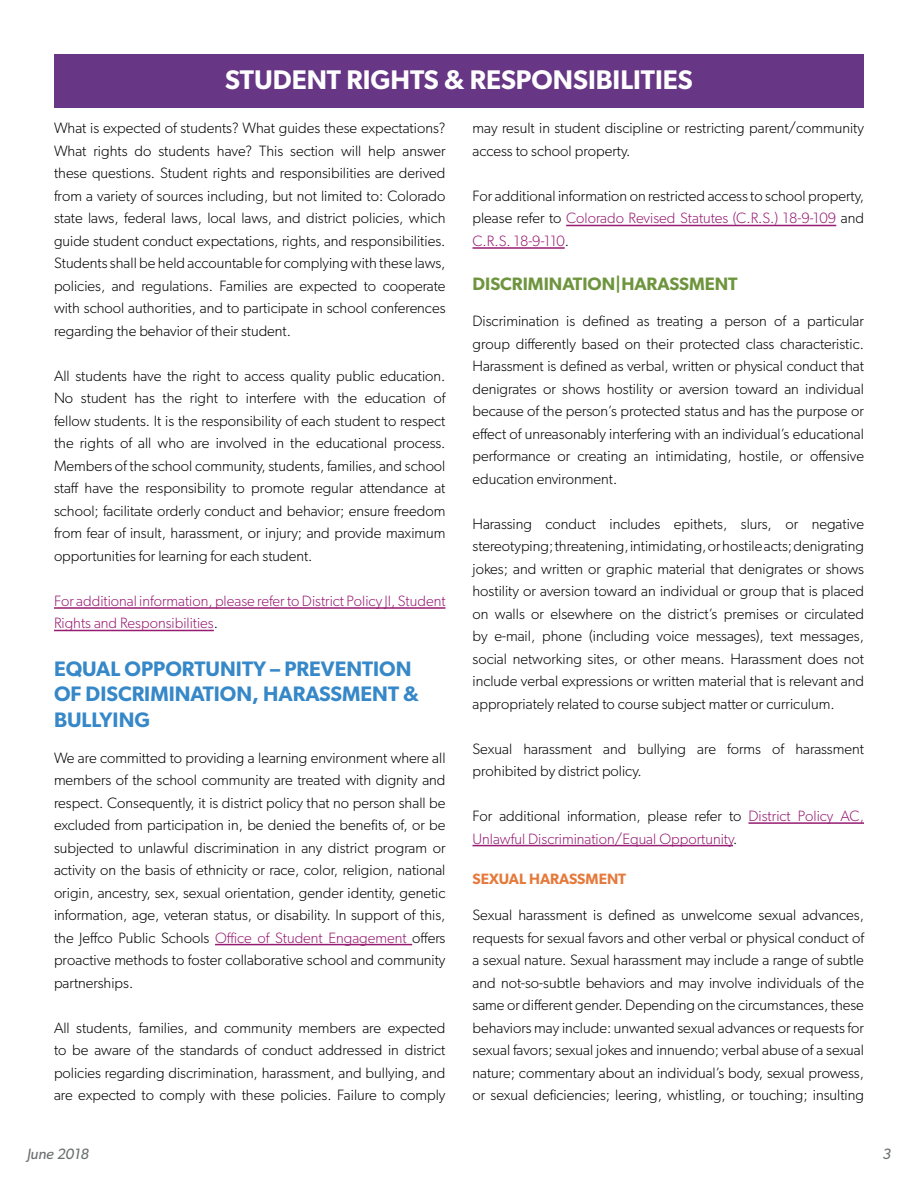
<style>
.page{position:relative;width:918px;height:1188px;background:#fff}
.page>*{position:absolute;margin:0;border:0;box-sizing:border-box;transform-origin:0 0}
.t1{font:600 27px "Gibson";color:#fff}
.t2{font:600 21px/25.2px "Gibson";color:#3688c8}
.t3{font:600 18px "Gibson";color:#6e953e}
.t4{font:300 15px/22.5px "Gibson";color:#000;text-align:justify}
.t5{font:300 15px/22.5px "Gibson";color:#971b72}
.t6{font:600 15px "Gibson";color:#e57a3c}
.t7{font:italic 15px "Gibson";color:#6b6f70}
.s1{color:#000}
.s2{color:#971b72}
</style>
<div class="page">
<hr style="left:54px;top:607px;width:392px;height:2px;background:#971b72">
<hr style="left:54px;top:630px;width:160px;height:1px;background:#971b72">
<hr style="left:215px;top:944px;width:197px;height:1px;background:#971b72">
<hr style="left:566px;top:225px;width:270px;height:1px;background:#971b72">
<hr style="left:472px;top:247px;width:93px;height:2px;background:#971b72">
<hr style="left:748px;top:822px;width:116px;height:2px;background:#971b72">
<hr style="left:472px;top:845px;width:261px;height:1px;background:#971b72">
<div style="left:54px;top:54px;width:810px;height:54px;background:#673785"></div>
<h1 class="t1" style="left:225px;top:64px;width:469px">STUDENT RIGHTS &amp; RESPONSIBILITIES</h1>
<p class="t4" style="left:54px;top:117px;width:393px">What is expected of students? What guides these expectations?<br>What rights do students have? This section will help answer these questions. Student rights and responsibilities are derived from a variety of sources including, but not limited to: Colorado state laws, federal laws, local laws, and district policies, which guide student conduct expectations, rights, and responsibilities.<br>Students shall be held accountable for complying with these laws, policies, and regulations. Families are expected to cooperate with school authorities, and to participate in school conferences regarding the behavior of their student.</p>
<p class="t4" style="left:54px;top:364px;width:393px">All students have the right to access quality public education.<br>No student has the right to interfere with the education of fellow students. It is the responsibility of each student to respect the rights of all who are involved in the educational process.<br>Members of the school community, students, families, and school staff have the responsibility to promote regular attendance at school; facilitate orderly conduct and behavior; ensure freedom from fear of insult, harassment, or injury; and provide maximum opportunities for learning for each student.</p>
<p class="t5" style="left:54px;top:589px;width:393px">For additional information, please refer to District Policy JI, Student<br>Rights and Responsibilities<span class="s1">.</span></p>
<h2 class="t2" style="left:54px;top:656px;width:367px">EQUAL OPPORTUNITY – PREVENTION<br>OF DISCRIMINATION, HARASSMENT &amp;<br>BULLYING</h2>
<p class="t4" style="left:54px;top:746px;width:393px">We are committed to providing a learning environment where all members of the school community are treated with dignity and respect. Consequently, it is district policy that no person shall be excluded from participation in, be denied the benefits of, or be subjected to unlawful discrimination in any district program or activity on the basis of ethnicity or race, color, religion, national origin, ancestry, sex, sexual orientation, gender identity, genetic information, age, veteran status, or disability. In support of this, the Jeffco Public Schools <span class="s2">Office of Student Engagement</span> offers proactive methods to foster collaborative school and community partnerships.</p>
<p class="t4" style="left:54px;top:1016px;width:393px">All students, families, and community members are expected to be aware of the standards of conduct addressed in district policies regarding discrimination, harassment, and bullying, and are expected to comply with these policies. Failure to comply</p>
<p class="t4" style="left:472px;top:117px;width:393px">may result in student discipline or restricting parent/community access to school property.</p>
<p class="t4" style="left:472px;top:184px;width:393px">For additional information on restricted access to school property, please refer to <span class="s2">Colorado Revised Statutes (C.R.S.) 18-9-109</span> and <span class="s2">C.R.S. 18-9-110</span>.</p>
<p class="t3" style="left:472px;top:273px;width:267px">DISCRIMINATION|HARASSMENT</p>
<p class="t4" style="left:472px;top:310px;width:393px">Discrimination is defined as treating a person of a particular group differently based on their protected class characteristic.<br>Harassment is defined as verbal, written or physical conduct that denigrates or shows hostility or aversion toward an individual because of the person’s protected status and has the purpose or effect of unreasonably interfering with an individual’s educational performance or creating an intimidating, hostile, or offensive education environment.</p>
<p class="t4" style="left:472px;top:512px;width:393px">Harassing conduct includes epithets, slurs, or negative stereotyping; threatening, intimidating, or hostile acts; denigrating jokes; and written or graphic material that denigrates or shows hostility or aversion toward an individual or group that is placed on walls or elsewhere on the district’s premises or circulated by e-mail, phone (including voice messages), text messages, social networking sites, or other means. Harassment does not include verbal expressions or written material that is relevant and appropriately related to course subject matter or curriculum.</p>
<p class="t4" style="left:472px;top:737px;width:393px">Sexual harassment and bullying are forms of harassment prohibited by district policy.</p>
<p class="t5" style="left:472px;top:805px;width:393px"><span class="s1">For additional information, please refer to</span> District Policy AC,<br>Unlawful Discrimination/Equal Opportunity<span class="s1">.</span></p>
<p class="t6" style="left:472px;top:870px;width:155px">SEXUAL HARASSMENT</p>
<p class="t4" style="left:472px;top:904px;width:393px">Sexual harassment is defined as unwelcome sexual advances, requests for sexual favors and other verbal or physical conduct of a sexual nature. Sexual harassment may include a range of subtle and not-so-subtle behaviors and may involve individuals of the same or different gender. Depending on the circumstances, these behaviors may include: unwanted sexual advances or requests for sexual favors; sexual jokes and innuendo; verbal abuse of a sexual nature; commentary about an individual’s body, sexual prowess, or sexual deficiencies; leering, whistling, or touching; insulting</p>
<p class="t7" style="left:27px;top:1145px;width:63px">June 2018</p>
<p class="t7" style="left:882px;top:1145px;width:10px">3</p>
</div>
